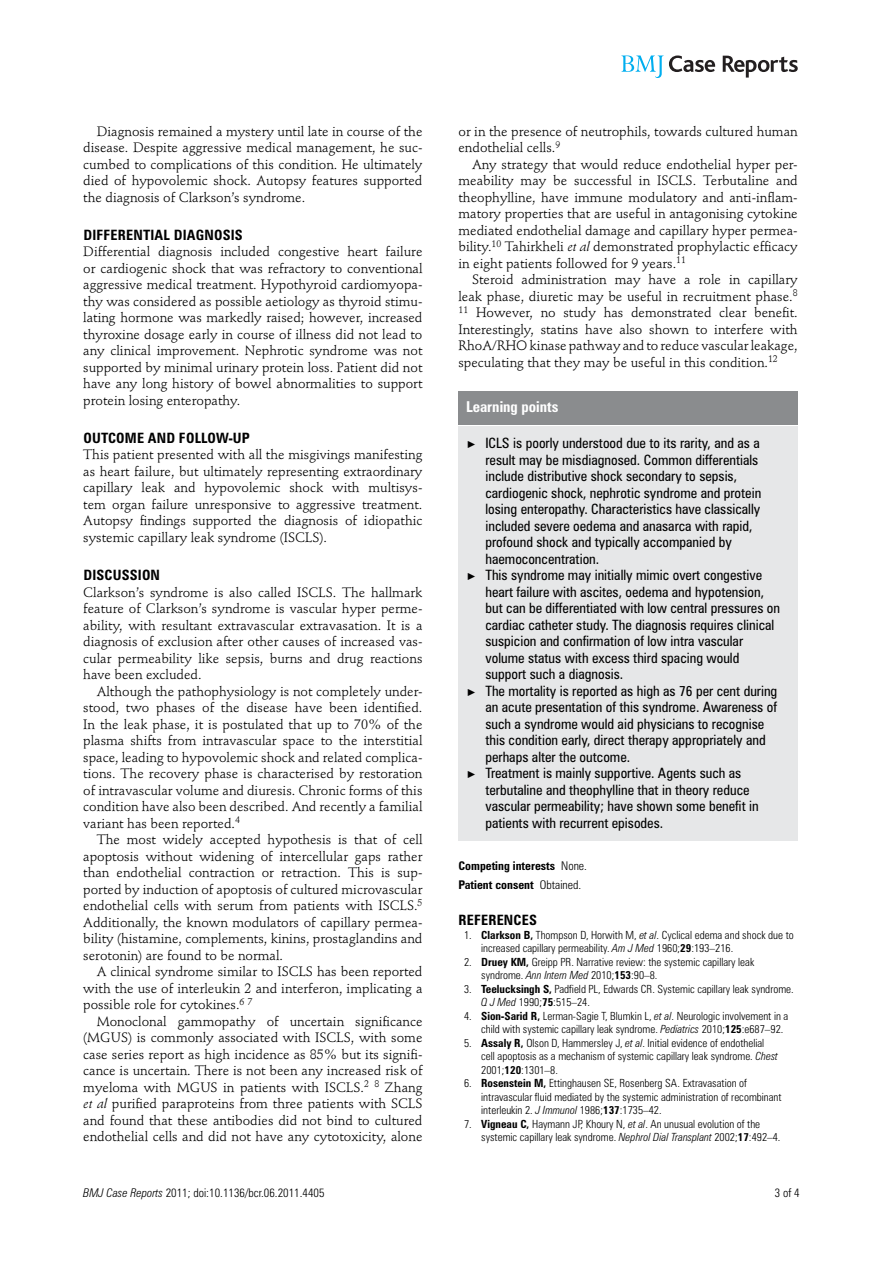
<style>
.page{position:relative;width:893px;height:1263px;background:#fff}
.page>*{position:absolute;margin:0;border:0;box-sizing:border-box;transform-origin:0 0}
.t1{font:700 condensed 15px "Zurich BT";color:#fff}
.t2{font:condensed 14.25px "Zurich BT";color:#000}
.t3{font:700 condensed 14.25px "Zurich BT";letter-spacing:.015em;color:#000}
.t4{font:13.5px/16.5px "Stempel Schneidler Std";color:#000;text-align:justify}
.t5{font:300 condensed 12px "Zurich BT";color:#000}
.t6{font:700 condensed 12px/19.5px "Zurich BT";color:#000}
.t7{font:300 condensed 11.25px/13.5px "Zurich BT";color:#000}
.s1{font-style:italic}
.s2{font-weight:300}
.s3{font-weight:700}
</style>
<div class="page">
<svg style="left:621px;top:56px;width:94px;height:22px"></svg>
<svg style="left:723px;top:56px;width:75px;height:22px"></svg>
<svg style="left:458px;top:424px;width:340px;height:5px"></svg>
<div style="left:458px;top:391px;width:339px;height:34px;background:#8a8c8e"></div>
<div style="left:458px;top:427px;width:339px;height:414px;background:#e6e7e8"></div>
<p class="t4" style="left:83px;top:124px;width:341px;text-indent:14px">Diagnosis remained a mystery until late in course of the disease. Despite aggressive medical management, he suc&shy;cumbed to complications of this condition. He ultimately died of hypovolemic shock. Autopsy features supported the diagnosis of Clarkson’s syndrome.</p>
<p class="t3" style="left:83px;top:229px;width:161px">DIFFERENTIAL DIAGNOSIS</p>
<p class="t4" style="left:83px;top:245px;width:341px">Differential diagnosis included congestive heart failure or cardiogenic shock that was refractory to conventional aggressive medical treatment. Hypothyroid cardiomyopa&shy;thy was considered as possible aetiology as thyroid stimu&shy;lating hormone was markedly raised; however, increased thyroxine dosage early in course of illness did not lead to any clinical improvement. Nephrotic syndrome was not supported by minimal urinary protein loss. Patient did not have any long history of bowel abnormalities to support protein losing enteropathy.</p>
<p class="t3" style="left:83px;top:433px;width:168px">OUTCOME AND FOLLOW-UP</p>
<p class="t4" style="left:83px;top:448px;width:341px">This patient presented with all the misgivings manifesting as heart failure, but ultimately representing extraordinary capillary leak and hypovolemic shock with multisys&shy;tem organ failure unresponsive to aggressive treatment.<br>Autopsy findings supported the diagnosis of idiopathic systemic capillary leak syndrome (ISCLS).</p>
<p class="t3" style="left:83px;top:570px;width:78px">DISCUSSION</p>
<p class="t4" style="left:83px;top:585px;width:341px">Clarkson’s syndrome is also called ISCLS. The hallmark feature of Clarkson’s syndrome is vascular hyper perme&shy;ability, with resultant extravascular extravasation. It is a diagnosis of exclusion after other causes of increased vas&shy;cular permeability like sepsis, burns and drug reactions have been excluded.</p>
<p class="t4" style="left:83px;top:684px;width:341px;text-indent:14px">Although the pathophysiology is not completely under&shy;stood, two phases of the disease have been identified.<br>In the leak phase, it is postulated that up to 70% of the plasma shifts from intravascular space to the interstitial space, leading to hypovolemic shock and related complica&shy;tions. The recovery phase is characterised by restoration of intravascular volume and diuresis. Chronic forms of this condition have also been described. And recently a familial variant has been reported. <sup>4</sup></p>
<p class="t4" style="left:83px;top:832px;width:341px;text-indent:14px">The most widely accepted hypothesis is that of cell apoptosis without widening of intercellular gaps rather than endothelial contraction or retraction. This is sup&shy;ported by induction of apoptosis of cultured microvascular endothelial cells with serum from patients with ISCLS. <sup>5<br></sup>Additionally, the known modulators of capillary permea&shy;bility (histamine, complements, kinins, prostaglandins and serotonin) are found to be normal.</p>
<p class="t4" style="left:83px;top:964px;width:341px;text-indent:14px">A clinical syndrome similar to ISCLS has been reported with the use of interleukin 2 and interferon, implicating a possible role for cytokines. <sup>6</sup> <sup>7</sup></p>
<p class="t4" style="left:83px;top:1014px;width:341px;text-indent:14px">Monoclonal gammopathy of uncertain significance (MGUS) is commonly associated with ISCLS, with some case series report as high incidence as 85% but its signifi&shy;cance is uncertain. There is not been any increased risk of myeloma with MGUS in patients with ISCLS. <sup>2</sup> <sup>8</sup> Zhang <span class="s1">et al</span> purified paraproteins from three patients with SCLS and found that these antibodies did not bind to cultured endothelial cells and did not have any cytotoxicity, alone</p>
<p class="t4" style="left:458px;top:124px;width:341px">or in the presence of neutrophils, towards cultured human endothelial cells. <sup>9</sup></p>
<p class="t4" style="left:458px;top:157px;width:341px;text-indent:14px">Any strategy that would reduce endothelial hyper per&shy;meability may be successful in ISCLS. Terbutaline and theophylline, have immune modulatory and anti-inflam&shy;matory properties that are useful in antagonising cytokine mediated endothelial damage and capillary hyper permea&shy;bility. <sup>10</sup> Tahirkheli <span class="s1">et al</span> demonstrated prophylactic efficacy in eight patients followed for 9 years. <sup>11</sup></p>
<p class="t4" style="left:458px;top:273px;width:341px;text-indent:14px">Steroid administration may have a role in capillary leak phase, diuretic may be useful in recruitment phase. <sup>8<br>11</sup> However, no study has demonstrated clear benefit.<br>Interestingly, statins have also shown to interfere with RhoA/RHO kinase pathway and to reduce vascular leakage, speculating that they may be useful in this condition. <sup>12</sup></p>
<p class="t1" style="left:466px;top:401px;width:94px">Learning points</p>
<p class="t2" style="left:467px;top:438px;width:294px">▶ ICLS is poorly understood due to its rarity, and as a</p>
<p class="t2" style="left:485px;top:454px;width:274px">result may be misdiagnosed. Common differentials</p>
<p class="t2" style="left:485px;top:471px;width:253px">include distributive shock secondary to sepsis,</p>
<p class="t2" style="left:485px;top:487px;width:277px">cardiogenic shock, nephrotic syndrome and protein</p>
<p class="t2" style="left:485px;top:504px;width:276px">losing enteropathy. Characteristics have classically</p>
<p class="t2" style="left:485px;top:520px;width:269px">included severe oedema and anasarca with rapid,</p>
<p class="t2" style="left:485px;top:537px;width:248px">profound shock and typically accompanied by</p>
<p class="t2" style="left:485px;top:553px;width:115px">haemoconcentration.</p>
<p class="t2" style="left:467px;top:570px;width:296px">▶ This syndrome may initially mimic overt congestive</p>
<p class="t2" style="left:485px;top:586px;width:280px">heart failure with ascites, oedema and hypotension,</p>
<p class="t2" style="left:485px;top:603px;width:296px">but can be differentiated with low central pressures on</p>
<p class="t2" style="left:485px;top:619px;width:290px">cardiac catheter study. The diagnosis requires clinical</p>
<p class="t2" style="left:485px;top:636px;width:259px">suspicion and confirmation of low intra vascular</p>
<p class="t2" style="left:485px;top:652px;width:255px">volume status with excess third spacing would</p>
<p class="t2" style="left:485px;top:669px;width:139px">support such a diagnosis.</p>
<p class="t2" style="left:467px;top:685px;width:311px">▶ The mortality is reported as high as 76 per cent during</p>
<p class="t2" style="left:485px;top:702px;width:293px">an acute presentation of this syndrome. Awareness of</p>
<p class="t2" style="left:485px;top:718px;width:280px">such a syndrome would aid physicians to recognise</p>
<p class="t2" style="left:485px;top:735px;width:282px">this condition early, direct therapy appropriately and</p>
<p class="t2" style="left:485px;top:751px;width:146px">perhaps alter the outcome.</p>
<p class="t2" style="left:467px;top:768px;width:275px">▶ Treatment is mainly supportive. Agents such as</p>
<p class="t2" style="left:485px;top:784px;width:265px">terbutaline and theophylline that in theory reduce</p>
<p class="t2" style="left:485px;top:801px;width:275px">vascular permeability; have shown some benefit in</p>
<p class="t2" style="left:485px;top:817px;width:179px">patients with recurrent episodes.</p>
<p class="t6" style="left:458px;top:857px;width:130px">Competing interests <span class="s2">None.<br></span>Patient consent <span class="s2">Obtained.</span></p>
<p class="t3" style="left:459px;top:915px;width:80px">REFERENCES</p>
<p class="t7" style="left:481px;top:929px;width:314px;text-indent:-17px">1. <span class="s3">Clarkson B,</span> Thompson D, Horwith M, <span class="s1">et al</span> . Cyclical edema and shock due to increased capillary permeability. <span class="s1">Am J Med</span> 1960 ; <span class="s3">29</span> : 193 – 216 .</p>
<p class="t7" style="left:481px;top:956px;width:275px;text-indent:-17px">2. <span class="s3">Druey KM,</span> Greipp PR . Narrative review: the systemic capillary leak syndrome. <span class="s1">Ann Intern Med</span> 2010 ; <span class="s3">153</span> : 90 – 8 .</p>
<p class="t7" style="left:481px;top:983px;width:314px;text-indent:-17px">3. <span class="s3">Teelucksingh S,</span> Padfield PL, Edwards CR . Systemic capillary leak syndrome.<br><span class="s1">Q J Med</span> 1990 ; <span class="s3">75</span> : 515 – 24 .</p>
<p class="t7" style="left:481px;top:1010px;width:309px;text-indent:-17px">4. <span class="s3">Sion-Sarid R,</span> Lerman-Sagie T, Blumkin L, <span class="s1">et al</span> . Neurologic involvement in a child with systemic capillary leak syndrome. <span class="s1">Pediatrics</span> 2010 ; <span class="s3">125</span> : e687 – 92 .</p>
<p class="t7" style="left:481px;top:1037px;width:298px;text-indent:-17px">5. <span class="s3">Assaly R,</span> Olson D, Hammersley J, <span class="s1">et al</span> . Initial evidence of endothelial cell apoptosis as a mechanism of systemic capillary leak syndrome. <span class="s1">Chest<br></span>2001 ; <span class="s3">120</span> : 1301 – 8 .</p>
<p class="t7" style="left:481px;top:1077px;width:302px;text-indent:-17px">6. <span class="s3">Rosenstein M,</span> Ettinghausen SE, Rosenberg SA . Extravasation of intravascular fluid mediated by the systemic administration of recombinant interleukin 2. <span class="s1">J Immunol</span> 1986 ; <span class="s3">137</span> : 1735 – 42 .</p>
<p class="t7" style="left:481px;top:1118px;width:301px;text-indent:-17px">7. <span class="s3">Vigneau C,</span> Haymann JP, Khoury N, <span class="s1">et al</span> . An unusual evolution of the systemic capillary leak syndrome. <span class="s1">Nephrol Dial Transplant</span> 2002 ; <span class="s3">17</span> : 492 – 4 .</p>
<p class="t5" style="left:83px;top:1188px;width:243px"><span class="s1">BMJ Case Reports</span> 2011; doi:10.1136/bcr.06.2011.4405</p>
<p class="t5" style="left:775px;top:1188px;width:26px">3 of 4</p>
</div>
